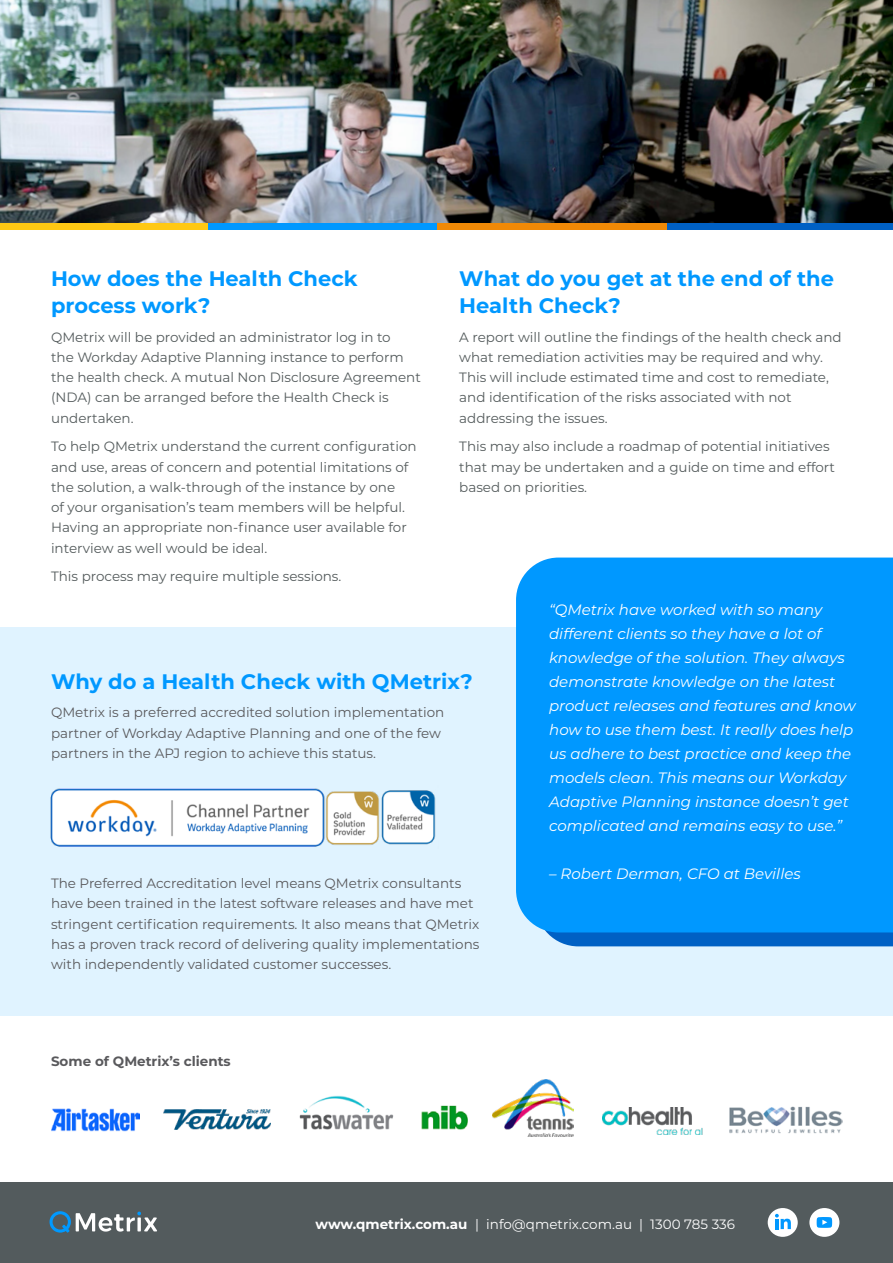
<style>
.page{position:relative;width:893px;height:1263px;background:#fff}
.page>*{position:absolute;margin:0;border:0;box-sizing:border-box;transform-origin:0 0}
.Column_title{font:700 21px/27px "Montserrat";color:#0098ff}
.Pull_out_quote{font:italic 15px/24px "Montserrat";color:#fff}
.Body__9pt{font:13.5px/20.2px "Montserrat";color:#545b5c}
.Body__9pt-2{font:13.5px/20.2px "Montserrat";color:#59595c}
.White_Body__9pt{font:13.5px "Montserrat";color:#fff}
.Body_Bold__9pt{font:700 13.5px "Montserrat";color:#59595c}
.s1{font-weight:700}
</style>
<div class="page">
<div style="left:0;top:1182px;width:893px;height:81px;background:#535b5d"></div>
<img style="left:0;top:0;width:893px;height:223px">
<div style="left:0;top:627px;width:893px;height:388px;background:#e0f3ff"></div>
<img style="left:51px;top:1108px;width:89px;height:23px">
<img style="left:421px;top:1105px;width:47px;height:25px">
<img style="left:299px;top:1096px;width:95px;height:33px">
<img style="left:493px;top:1079px;width:81px;height:57px">
<img style="left:163px;top:1109px;width:108px;height:20px">
<img style="left:603px;top:1107px;width:100px;height:27px">
<img style="left:729px;top:1106px;width:113px;height:28px">
<div style="left:667px;top:223px;width:226px;height:7px;background:#0060c4"></div>
<div style="left:207px;top:223px;width:230px;height:7px;background:#0098ff"></div>
<div style="left:437px;top:223px;width:230px;height:7px;background:#f08906"></div>
<div style="left:0;top:223px;width:207px;height:7px;background:#ffc813"></div>
<svg style="left:50px;top:1211px;width:107px;height:22px"></svg>
<svg style="left:546px;top:932px;width:347px;height:14px;fill:#0060c4"></svg>
<div style="left:516px;top:557px;width:377px;height:375px;background:#0098ff"></div>
<img style="left:50px;top:788px;width:386px;height:59px">
<div style="left:768px;top:1208px;width:30px;height:29px;background:#fff;border-radius:50%"></div>
<svg style="left:775px;top:1214px;width:16px;height:15px"></svg>
<div style="left:809px;top:1208px;width:30px;height:29px;background:#fff;border-radius:50%"></div>
<svg style="left:817px;top:1217px;width:15px;height:11px"></svg>
<p class="Column_title" style="left:51px;top:264px;width:308px">How does the Health Check process work?</p>
<p class="Body__9pt" style="left:51px;top:326px;width:371px">QMetrix will be provided an administrator log in to<br>the Workday Adaptive Planning instance to perform the health check. A mutual Non Disclosure Agreement (NDA) can be arranged before the Health Check is undertaken.</p>
<p class="Body__9pt" style="left:51px;top:436px;width:367px">To help QMetrix understand the current configuration and use, areas of concern and potential limitations of the solution, a walk-through of the instance by one<br>of your organisation’s team members will be helpful.<br>Having an appropriate non-finance user available for interview as well would be ideal.</p>
<p class="Body__9pt" style="left:51px;top:566px;width:292px">This process may require multiple sessions.</p>
<p class="Column_title" style="left:459px;top:264px;width:376px">What do you get at the end of the<br>Health Check?</p>
<p class="Body__9pt" style="left:459px;top:326px;width:384px">A report will outline the findings of the health check and what remediation activities may be required and why.<br>This will include estimated time and cost to remediate, and identification of the risks associated with not addressing the issues.</p>
<p class="Body__9pt" style="left:459px;top:436px;width:377px">This may also include a roadmap of potential initiatives that may be undertaken and a guide on time and effort based on priorities.</p>
<p class="Column_title" style="left:51px;top:667px;width:423px">Why do a Health Check with QMetrix?</p>
<p class="Body__9pt-2" style="left:51px;top:702px;width:395px">QMetrix is a preferred accredited solution implementation partner of Workday Adaptive Planning and one of the few partners in the APJ region to achieve this status.</p>
<p class="Body__9pt-2" style="left:51px;top:873px;width:430px">The Preferred Accreditation level means QMetrix consultants have been trained in the latest software releases and have met stringent certification requirements. It also means that QMetrix has a proven track record of delivering quality implementations with independently validated customer successes.</p>
<p class="Body_Bold__9pt" style="left:51px;top:1052px;width:181px">Some of QMetrix’s clients</p>
<p class="Pull_out_quote" style="left:549px;top:597px;width:308px">“QMetrix have worked with so many different clients so they have a lot of knowledge of the solution. They always demonstrate knowledge on the latest product releases and features and know how to use them best. It really does help us adhere to best practice and keep the models clean. This means our Workday Adaptive Planning instance doesn’t get complicated and remains easy to use.”</p>
<p class="Pull_out_quote" style="left:549px;top:861px;width:253px">– Robert Derman, CFO at Bevilles</p>
<p class="White_Body__9pt" style="left:315px;top:1215px;width:421px"><span class="s1">www.qmetrix.com.au</span> | info@qmetrix.com.au | 1300 785 336</p>
</div>
